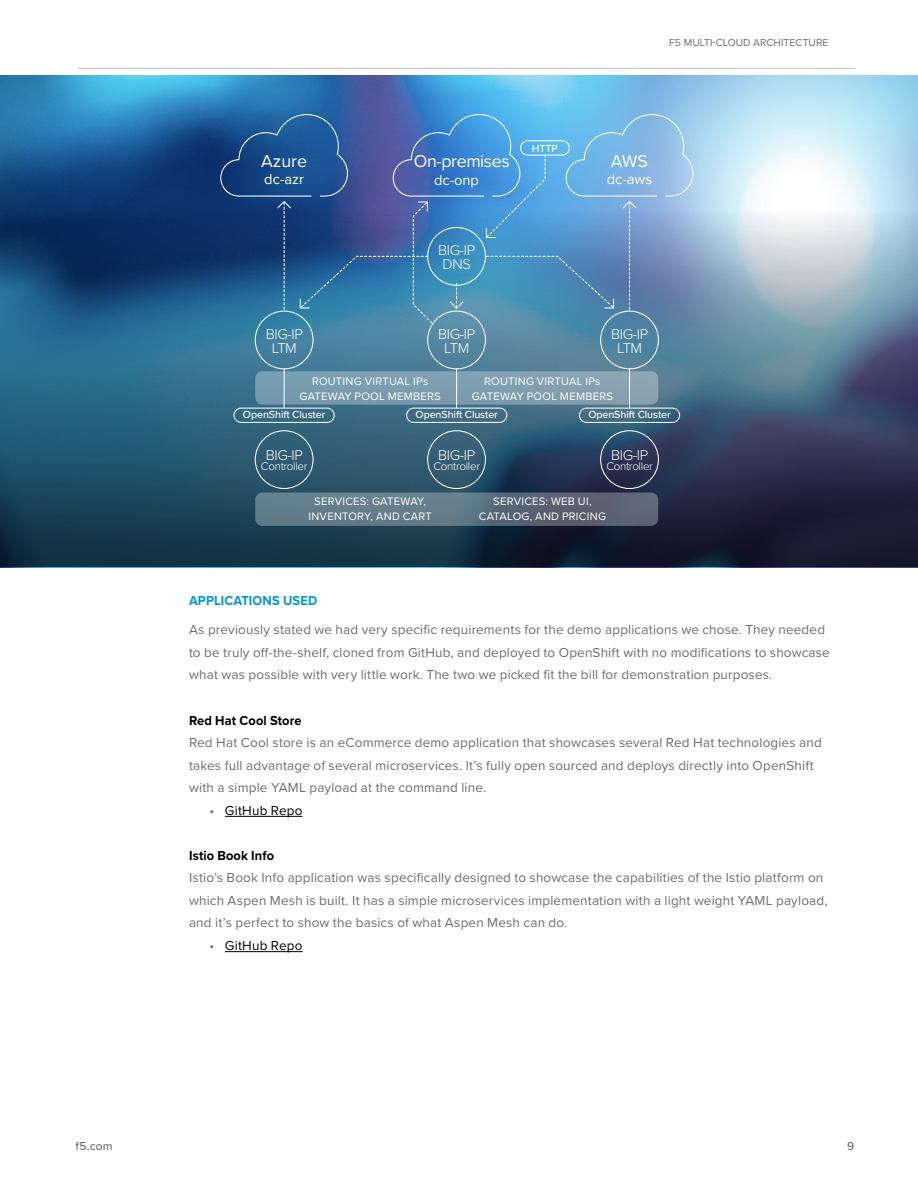
<style>
.page{position:relative;width:918px;height:1188px;background:#fff}
.page>*{position:absolute;margin:0;border:0;box-sizing:border-box;transform-origin:0 0}
.t1{font:17.85px "Proxima Nova";letter-spacing:-.025em;color:#fff}
.t2{font:300 14.7px/13.6px "Proxima Nova";letter-spacing:-.025em;color:#fff;text-align:center}
.t3{font:14.7px "Proxima Nova";color:#fff}
.t4{font:13.5px/22.5px "Proxima Nova";letter-spacing:.01em;color:#6d6e71}
.t5{font:700 13.5px "Proxima Nova";letter-spacing:.01em;color:#000;scale:.95 1}
.t6{font:13.5px "Proxima Nova";letter-spacing:.015em;color:#000}
.t7{font:700 13.5px "Proxima Nova";letter-spacing:.015em;color:#0098d1;scale:.95 1}
.t8{font:500 12px "Proxima Nova";color:#6d6e71}
.t9{font:300 11.55px "Proxima Nova";letter-spacing:-.025em;color:#fff}
.t10{font:11.25px/15px "Proxima Nova";letter-spacing:.025em;color:#fff;text-align:center}
.t11{font:500 10.65px "Proxima Nova";letter-spacing:-.01em;color:#fff}
.t12{font:10.5px "Proxima Nova";color:#6d6e71}
.s1{font-weight:500;color:#6d6e71}
</style>
<div class="page">
<hr style="left:78px;top:68px;width:777px;height:1px;background:#bcbec0">
<img style="left:0;top:76px;width:918px;height:491px">
<svg style="left:0;top:210px;width:918px;height:356px;background:#395b77"></svg>
<hr style="left:225px;top:816px;width:78px;height:1px;background:#000">
<hr style="left:225px;top:951px;width:78px;height:1px;background:#000">
<hr style="left:629px;top:369px;width:1px;height:39px;background:#fff">
<hr style="left:284px;top:369px;width:1px;height:39px;background:#fff">
<hr style="left:456px;top:369px;width:1px;height:39px;background:#fff">
<div style="left:255px;top:311px;width:59px;height:58px;border:1px solid #fff;border-radius:50%"></div>
<div style="left:427px;top:311px;width:59px;height:58px;border:1px solid #fff;border-radius:50%"></div>
<div style="left:600px;top:311px;width:59px;height:58px;border:1px solid #fff;border-radius:50%"></div>
<div style="left:255px;top:430px;width:59px;height:59px;border:1px solid #fff;border-radius:50%"></div>
<div style="left:427px;top:430px;width:59px;height:59px;border:1px solid #fff;border-radius:50%"></div>
<div style="left:600px;top:430px;width:59px;height:59px;border:1px solid #fff;border-radius:50%"></div>
<div style="left:234px;top:408px;width:101px;height:15px;border:1px solid #fff;border-radius:7px"></div>
<div style="left:406px;top:408px;width:101px;height:15px;border:1px solid #fff;border-radius:7px"></div>
<div style="left:255px;top:371px;width:403px;height:34px;background:linear-gradient(to right,#739aae,#8ba4b2);border-radius:7px"></div>
<svg style="left:255px;top:493px;width:403px;height:33px;background:#5f7180"></svg>
<div style="left:579px;top:408px;width:101px;height:15px;border:1px solid #fff;border-radius:7px"></div>
<img style="left:220px;top:114px;width:474px;height:210px">
<p class="t12" style="left:669px;top:35px;width:161px">F5 MULTI-CLOUD ARCHITECTURE</p>
<h1 class="t1" style="left:261px;top:148px;width:47px">Azure</h1>
<h1 class="t1" style="left:414px;top:148px;width:97px">On-premises</h1>
<p class="t3" style="left:264px;top:168px;width:41px">dc-azr</p>
<p class="t3" style="left:434px;top:169px;width:47px">dc-onp</p>
<p class="t2" style="left:438px;top:243px;width:38px;text-align:left">BIG-IP<br>DNS</p>
<p class="t2" style="left:266px;top:326px;width:38px">BIG-IP<br>LTM</p>
<p class="t2" style="left:438px;top:326px;width:38px">BIG-IP<br>LTM</p>
<p class="t11" style="left:532px;top:140px;width:28px">HTTP</p>
<h1 class="t1" style="left:611px;top:148px;width:39px">AWS</h1>
<p class="t3" style="left:607px;top:168px;width:47px">dc-aws</p>
<p class="t2" style="left:611px;top:326px;width:38px">BIG-IP<br>LTM</p>
<p class="t10" style="left:299px;top:373px;width:143px">ROUTING VIRTUAL IPs<br>GATEWAY POOL MEMBERS</p>
<p class="t10" style="left:472px;top:373px;width:143px">ROUTING VIRTUAL IPs<br>GATEWAY POOL MEMBERS</p>
<p class="t11" style="left:243px;top:407px;width:84px">OpenShift Cluster</p>
<p class="t11" style="left:416px;top:407px;width:84px">OpenShift Cluster</p>
<p class="t11" style="left:588px;top:407px;width:84px">OpenShift Cluster</p>
<p class="t2" style="left:266px;top:447px;width:38px">BIG-IP</p>
<p class="t9" style="left:261px;top:458px;width:48px">Controller</p>
<p class="t2" style="left:438px;top:447px;width:38px">BIG-IP</p>
<p class="t9" style="left:433px;top:458px;width:48px">Controller</p>
<p class="t2" style="left:611px;top:447px;width:38px">BIG-IP</p>
<p class="t9" style="left:606px;top:458px;width:48px">Controller</p>
<p class="t10" style="left:308px;top:493px;width:125px">SERVICES: GATEWAY,<br>INVENTORY, AND CART</p>
<p class="t10" style="left:479px;top:493px;width:129px">SERVICES: WEB UI,<br>CATALOG, AND PRICING</p>
<p class="t7" style="left:189px;top:590px;width:137px">APPLICATIONS USED</p>
<p class="t4" style="left:189px;top:618px;width:642px">As previously stated we had very specific requirements for the demo applications we chose. They needed to be truly off-the-shelf, cloned from GitHub, and deployed to OpenShift with no modifications to showcase what was possible with very little work. The two we picked fit the bill for demonstration purposes.</p>
<p class="t5" style="left:189px;top:710px;width:120px">Red Hat Cool Store</p>
<p class="t4" style="left:189px;top:731px;width:634px">Red Hat Cool store is an eCommerce demo application that showcases several Red Hat technologies and takes full advantage of several microservices. It’s fully open sourced and deploys directly into OpenShift with a simple YAML payload at the command line.</p>
<p class="t6" style="left:210px;top:800px;width:95px"><span class="s1">•</span> GitHub Repo</p>
<p class="t5" style="left:189px;top:845px;width:91px">Istio Book Info</p>
<p class="t4" style="left:189px;top:866px;width:640px">Istio’s Book Info application was specifically designed to showcase the capabilities of the Istio platform on which Aspen Mesh is built. It has a simple microservices implementation with a light weight YAML payload, and it’s perfect to show the basics of what Aspen Mesh can do.</p>
<p class="t6" style="left:210px;top:935px;width:95px"><span class="s1">•</span> GitHub Repo</p>
<p class="t8" style="left:76px;top:1137px;width:39px">f5.com</p>
<p class="t8" style="left:847px;top:1137px;width:9px">9</p>
</div>
